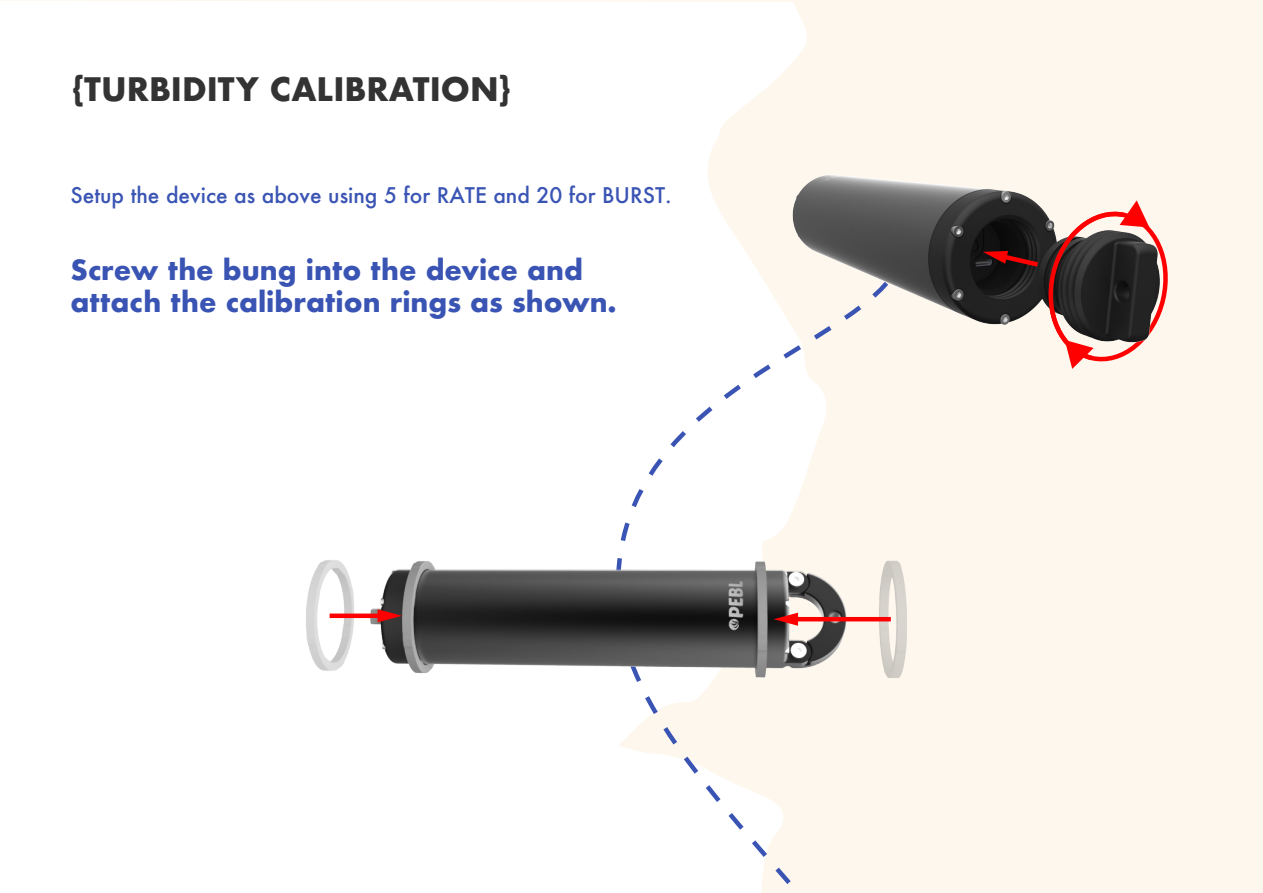
<style>
.page{position:relative;width:1263px;height:893px;background:#fff}
.page>*{position:absolute;margin:0;border:0;box-sizing:border-box;transform-origin:0 0}
.t1{font:700 31.5px "Futura";color:#333}
.t2{font:700 27px/32.4px "Futura";color:#3a54b4}
.t3{font:500 21px "Futura";color:#3a54b4}
</style>
<div class="page">
<div style="left:1173px;top:529px;width:90px;height:364px;background:#fef7ed"></div>
<div style="left:940px;top:529px;width:233px;height:364px;background:#fef7ed"></div>
<div style="left:620px;top:0;width:643px;height:529px;background:#fef7ed"></div>
<img style="left:306px;top:8px;width:633px;height:885px">
<svg style="left:983px;top:200px;width:189px;height:169px;background:#836b67"></svg>
<hr style="left:793px;top:617px;width:98px;height:4px;background:#f00">
<svg style="left:774px;top:613px;width:24px;height:13px"></svg>
<hr style="left:330px;top:614px;width:52px;height:4px;background:#f00">
<svg style="left:378px;top:609px;width:24px;height:13px"></svg>
<p class="t1" style="left:71px;top:67px;width:443px">{TURBIDITY CALIBRATION}</p>
<p class="t3" style="left:71px;top:181px;width:602px">Setup the device as above using 5 for RATE and 20 for BURST.</p>
<p class="t2" style="left:71px;top:254px;width:548px">Screw the bung into the device and attach the calibration rings as shown.</p>
</div>
